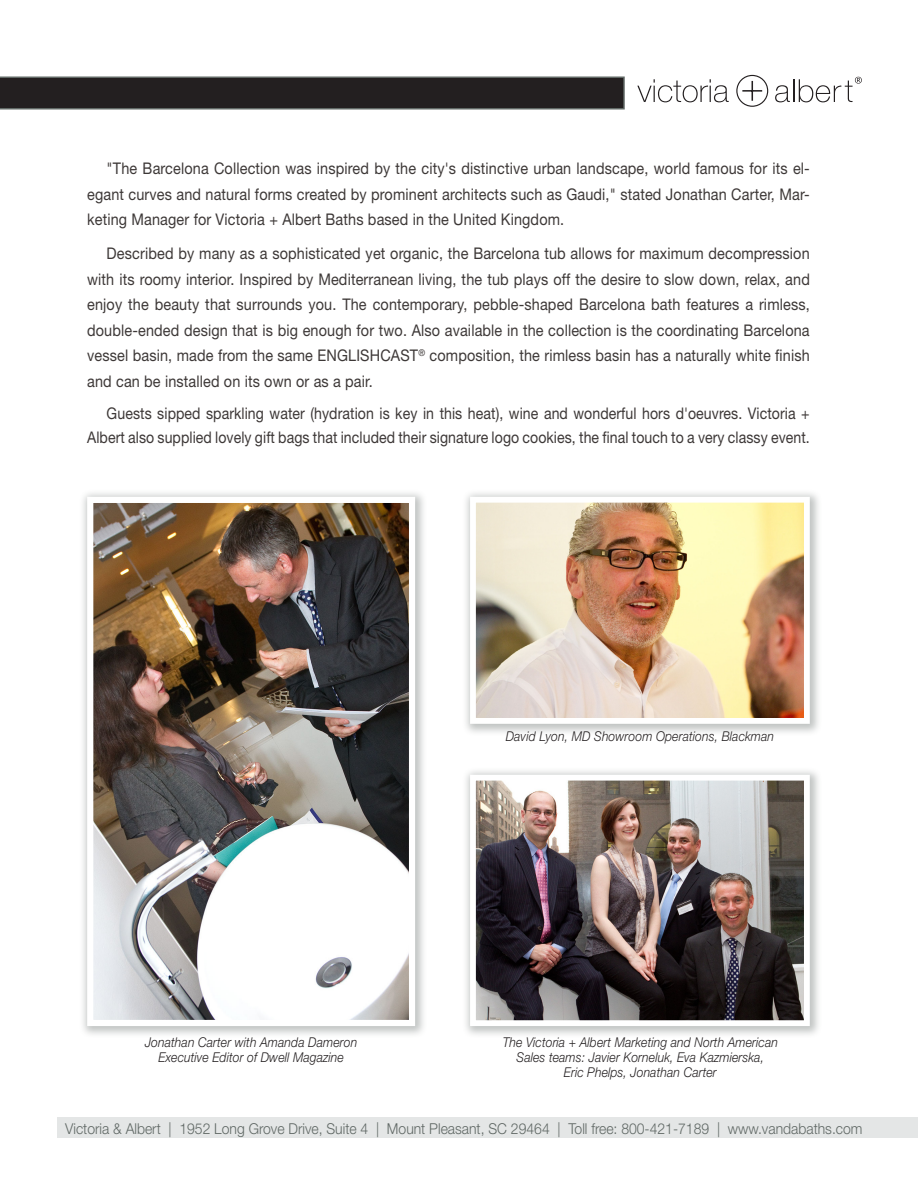
<style>
.page{position:relative;width:918px;height:1188px;background:#fff}
.page>*{position:absolute;margin:0;border:0;box-sizing:border-box;transform-origin:0 0}
.VA_body_copy{font:16.05px/25.5px "Helvetica Neue LT Std";letter-spacing:.005em;color:#3d3837;text-align:justify;scale:.9 1}
.VA_body_copy-2{font:16.05px/24px "Helvetica Neue LT Std";letter-spacing:.005em;color:#3d3837;text-align:right;scale:.88 1}
.t1{font:300 15px "Helvetica Neue LT Std";color:#606865;scale:.93 1}
.t2{font:italic 300 13.5px/15px "Helvetica Neue";letter-spacing:.01em;color:#231f20;text-align:center;scale:.9 1}
</style>
<div class="page">
<div style="left:58px;top:1118px;width:860px;height:20px;background:#e4e6e6"></div>
<svg style="left:0;top:76px;width:625px;height:34px;background:#2e2c2c"></svg>
<div style="left:462px;top:766px;width:361px;height:273px;background:#606865;opacity:.4"></div>
<img style="left:477px;top:782px;width:326px;height:237px">
<div style="left:470px;top:775px;width:340px;height:251px;border:6px solid #fff"></div>
<svg style="left:637px;top:79px;width:92px;height:23px"></svg>
<div style="left:736px;top:75px;width:32px;height:32px;border:1px solid #231f20;border-radius:50%"></div>
<svg style="left:775px;top:77px;width:87px;height:25px"></svg>
<svg style="left:752px;top:81px;width:1px;height:20px"></svg>
<hr style="left:742px;top:90px;width:20px;height:2px;background:#231f20">
<div style="left:79px;top:489px;width:349px;height:550px;background:#606865;opacity:.4"></div>
<img style="left:94px;top:504px;width:314px;height:515px">
<div style="left:87px;top:497px;width:328px;height:529px;border:6px solid #fff"></div>
<div style="left:462px;top:489px;width:361px;height:247px;background:#606865;opacity:.4"></div>
<img style="left:477px;top:504px;width:326px;height:213px">
<div style="left:470px;top:497px;width:340px;height:227px;border:6px solid #fff"></div>
<p class="VA_body_copy" style="left:87px;top:155px;width:804px;text-indent:20px">"The Barcelona Collection was inspired by the city's distinctive urban landscape, world famous for its el&shy;egant curves and natural forms created by prominent architects such as Gaudi," stated Jonathan Carter, Mar&shy;keting Manager for Victoria + Albert Baths based in the United Kingdom.</p>
<p class="VA_body_copy" style="left:87px;top:241px;width:805px;text-indent:20px">Described by many as a sophisticated yet organic, the Barcelona tub allows for maximum decompression with its roomy interior. Inspired by Mediterranean living, the tub plays off the desire to slow down, relax, and enjoy the beauty that surrounds you. The contemporary, pebble-shaped Barcelona bath features a rimless, double-ended design that is big enough for two. Also available in the collection is the coordinating Barcelona vessel basin, made from the same ENGLISHCAST<sup>®</sup> composition, the rimless basin has a naturally white finish and can be installed on its own or as a pair.</p>
<p class="VA_body_copy-2" style="left:87px;top:401px;width:823px">Guests sipped sparkling water (hydration is key in this heat), wine and wonderful hors d'oeuvres. Victoria +<br>Albert also supplied lovely gift bags that included their signature logo cookies, the final touch to a very classy event.</p>
<p class="t2" style="left:145px;top:1035px;width:237px">Jonathan Carter with Amanda Dameron</p>
<p class="t2" style="left:158px;top:1050px;width:208px">Executive Editor of Dwell Magazine</p>
<p class="t2" style="left:506px;top:729px;width:300px">David Lyon, MD Showroom Operations, Blackman</p>
<p class="t2" style="left:503px;top:1035px;width:307px">The Victoria + Albert Marketing and North American<br>Sales teams: Javier Korneluk, Eva Kazmierska,<br>Eric Phelps, Jonathan Carter</p>
<p class="t1" style="left:65px;top:1119px;width:859px">Victoria &amp; Albert | 1952 Long Grove Drive, Suite 4 | Mount Pleasant, SC 29464 | Toll free: 800-421-7189 | www.vandabaths.com</p>
</div>
